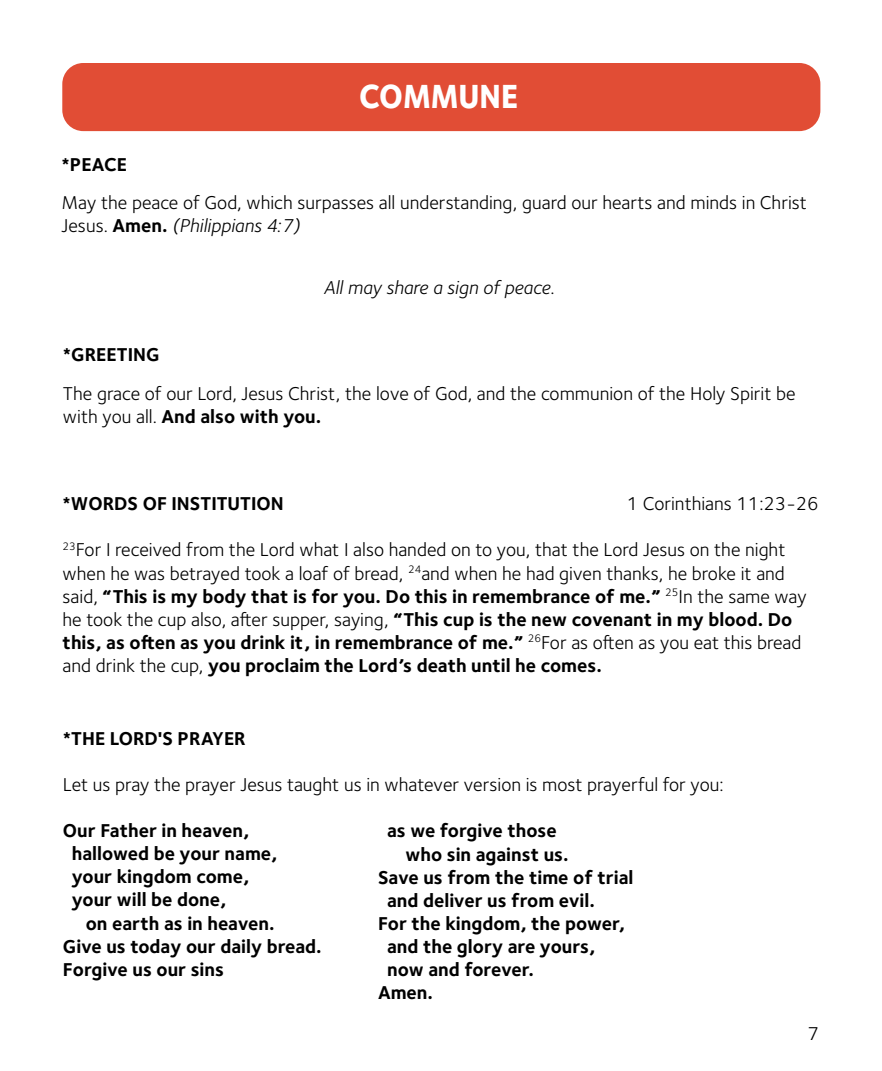
<style>
.page{position:relative;width:882px;height:1071px;background:#fff}
.page>*{position:absolute;margin:0;border:0;box-sizing:border-box;transform-origin:0 0}
.t1{font:800 34.65px "Foundry Sterling";color:#fff;scale:.91 1}
.t2{font:19.25px/23.1px "Foundry Sterling";color:#000}
.t3{font:700 19.25px/23.1px "Foundry Sterling";color:#000}
.t4{font:italic 19.25px "Foundry Sterling";color:#000}
.s1{font-weight:700}
.s2{font-style:italic}
</style>
<div class="page">
<div style="left:62px;top:63px;width:758px;height:68px;background:#e14d35;border-radius:21px"></div>
<h1 class="t1" style="left:359px;top:74px;width:176px">COMMUNE</h1>
<p class="t3" style="left:62px;top:154px;width:67px">*PEACE</p>
<p class="t2" style="left:62px;top:192px;width:747px">May the peace of God, which surpasses all understanding, guard our hearts and minds in Christ<br>Jesus. <span class="s1">Amen.</span> <span class="s2">(Philippians 4:7)</span></p>
<p class="t4" style="left:324px;top:277px;width:232px">All may share a sign of peace.</p>
<p class="t3" style="left:63px;top:344px;width:98px">*GREETING</p>
<p class="t2" style="left:63px;top:382px;width:734px">The grace of our Lord, Jesus Christ, the love of God, and the communion of the Holy Spirit be with you all. <span class="s1">And also with you.</span></p>
<p class="t3" style="left:63px;top:493px;width:223px">*WORDS OF INSTITUTION</p>
<p class="t2" style="left:627px;top:492px;width:193px">1 Corinthians 11:23-26</p>
<p class="t2" style="left:63px;top:539px;width:746px"><sup>23</sup>For I received from the Lord what I also handed on to you, that the Lord Jesus on the night when he was betrayed took a loaf of bread, <sup>24</sup>and when he had given thanks, he broke it and said, <span class="s1">“This is my body that is for you. Do this in remembrance of me.”</span> <sup>25</sup>In the same way he took the cup also, after supper, saying, <span class="s1">“This cup is the new covenant in my blood. Do this, as often as you drink it, in remembrance of me.”</span> <sup>26</sup>For as often as you eat this bread and drink the cup, <span class="s1">you proclaim the Lord’s death until he comes.</span></p>
<p class="t3" style="left:63px;top:728px;width:184px">*THE LORD'S PRAYER</p>
<p class="t2" style="left:63px;top:773px;width:662px">Let us pray the prayer Jesus taught us in whatever version is most prayerful for you:</p>
<p class="t3" style="left:72px;top:820px;width:207px;text-indent:-9px">Our Father in heaven, hallowed be your name, your kingdom come, your will be done,</p>
<p class="t3" style="left:63px;top:912px;width:260px;text-indent:23px">on earth as in heaven.<br>Give us today our daily bread.<br>Forgive us our sins</p>
<p class="t3" style="left:387px;top:820px;width:171px">as we forgive those</p>
<p class="t3" style="left:405px;top:843px;width:165px">who sin against us.</p>
<p class="t3" style="left:378px;top:867px;width:257px">Save us from the time of trial</p>
<p class="t3" style="left:387px;top:890px;width:209px">and deliver us from evil.</p>
<p class="t3" style="left:378px;top:913px;width:248px">For the kingdom, the power,</p>
<p class="t3" style="left:387px;top:936px;width:210px">and the glory are yours,</p>
<p class="t3" style="left:387px;top:959px;width:148px">now and forever.</p>
<p class="t3" style="left:378px;top:982px;width:57px">Amen.</p>
<p class="t2" style="left:808px;top:1023px;width:13px">7</p>
</div>
